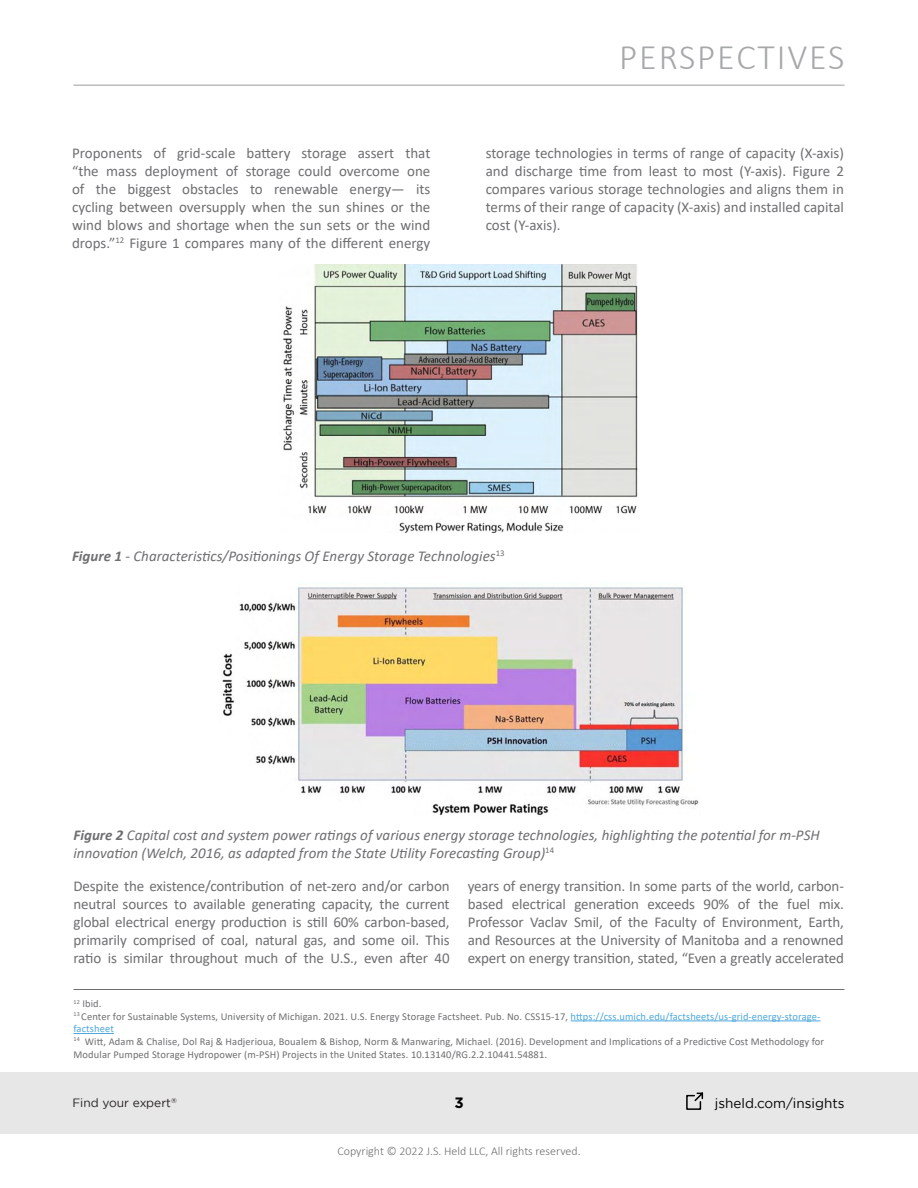
<style>
.page{position:relative;width:918px;height:1188px;background:#fff}
.page>*{position:absolute;margin:0;border:0;box-sizing:border-box;transform-origin:0 0}
.t1{font:300 36px "Calibri";letter-spacing:.05em;color:#a6a8aa}
.t2{font:15px/18px "Calibri";letter-spacing:-.01em;color:#6e6f71;text-align:justify}
.t3{font:italic 15px/18px "Calibri";color:#6e6f71}
.t4{font:700 15px "Gotham";color:#000}
.t5{font:13.5px "Gotham";color:#000}
.t6{font:300 12px "Calibri";color:#6e6f71}
.t7{font:12px "Gotham";color:#241f21}
.t8{font:10.5px/12.6px "Calibri";letter-spacing:.01em;color:#6e6f71}
.t9{font:7.05px "Gotham";color:#241f21}
.s1{font-weight:700}
.s2{color:#4ea8de}
</style>
<div class="page">
<div style="left:0;top:1072px;width:918px;height:62px;background:#e7e7e7"></div>
<hr style="left:74px;top:85px;width:770px;height:1px;background:#a6a8ab">
<svg style="left:686px;top:1092px;width:18px;height:18px"></svg>
<hr style="left:74px;top:989px;width:770px;height:1px;background:#6e6f71">
<hr style="left:571px;top:1021px;width:249px;height:1px;background:#4ea8de">
<hr style="left:74px;top:1033px;width:40px;height:1px;background:#4ea8de">
<img style="left:282px;top:264px;width:356px;height:269px">
<img style="left:222px;top:582px;width:477px;height:234px">
<h1 class="t1" style="left:619px;top:35px;width:227px">PERSPECTIVES</h1>
<p class="t2" style="left:72px;top:144px;width:360px">Proponents of grid-scale battery storage assert that “the mass deployment of storage could overcome one of the biggest obstacles to renewable energy— its cycling between oversupply when the sun shines or the wind blows and shortage when the sun sets or the wind drops.”<sup>12</sup> Figure 1 compares many of the different energy</p>
<p class="t2" style="left:486px;top:144px;width:360px">storage technologies in terms of range of capacity (X-axis) and discharge time from least to most (Y-axis). Figure 2 compares various storage technologies and aligns them in terms of their range of capacity (X-axis) and installed capital cost (Y-axis).</p>
<p class="t3" style="left:72px;top:546px;width:434px"><span class="s1">Figure 1</span> - Characteristics/Positionings Of Energy Storage Technologies<sup>13</sup></p>
<p class="t3" style="left:74px;top:826px;width:748px"><span class="s1">Figure 2</span> Capital cost and system power ratings of various energy storage technologies, highlighting the potential for m-PSH innovation (Welch, 2016, as adapted from the State Utility Forecasting Group)<sup>14</sup></p>
<p class="t2" style="left:74px;top:877px;width:378px">Despite the existence/contribution of net-zero and/or carbon neutral sources to available generating capacity, the current global electrical energy production is still 60% carbon-based, primarily comprised of coal, natural gas, and some oil. This ratio is similar throughout much of the U.S., even after 40</p>
<p class="t2" style="left:468px;top:877px;width:378px">years of energy transition. In some parts of the world, carbon&shy;based electrical generation exceeds 90% of the fuel mix.<br>Professor Vaclav Smil, of the Faculty of Environment, Earth, and Resources at the University of Manitoba and a renowned expert on energy transition, stated, “Even a greatly accelerated</p>
<p class="t8" style="left:74px;top:997px;width:752px"><sup>12</sup> Ibid.<br><sup>13</sup> Center for Sustainable Systems, University of Michigan. 2021. U.S. Energy Storage Factsheet. Pub. No. CSS15-17, <span class="s2">https://css.umich.edu/factsheets/us-grid-energy-storage&shy;factsheet<br></span><sup>14</sup> Witt, Adam &amp; Chalise, Dol Raj &amp; Hadjerioua, Boualem &amp; Bishop, Norm &amp; Manwaring, Michael. (2016). Development and Implications of a Predictive Cost Methodology for Modular Pumped Storage Hydropower (m-PSH) Projects in the United States. 10.13140/RG.2.2.10441.54881.</p>
<p class="t7" style="left:72px;top:1096px;width:100px">Find your expert</p>
<p class="t4" style="left:454px;top:1093px;width:11px">3</p>
<p class="t5" style="left:715px;top:1095px;width:131px">jsheld.com/insights</p>
<p class="t9" style="left:171px;top:1096px;width:7px">®</p>
<p class="t6" style="left:337px;top:1144px;width:245px">Copyright © 2022 J.S. Held LLC, All rights reserved.</p>
</div>
